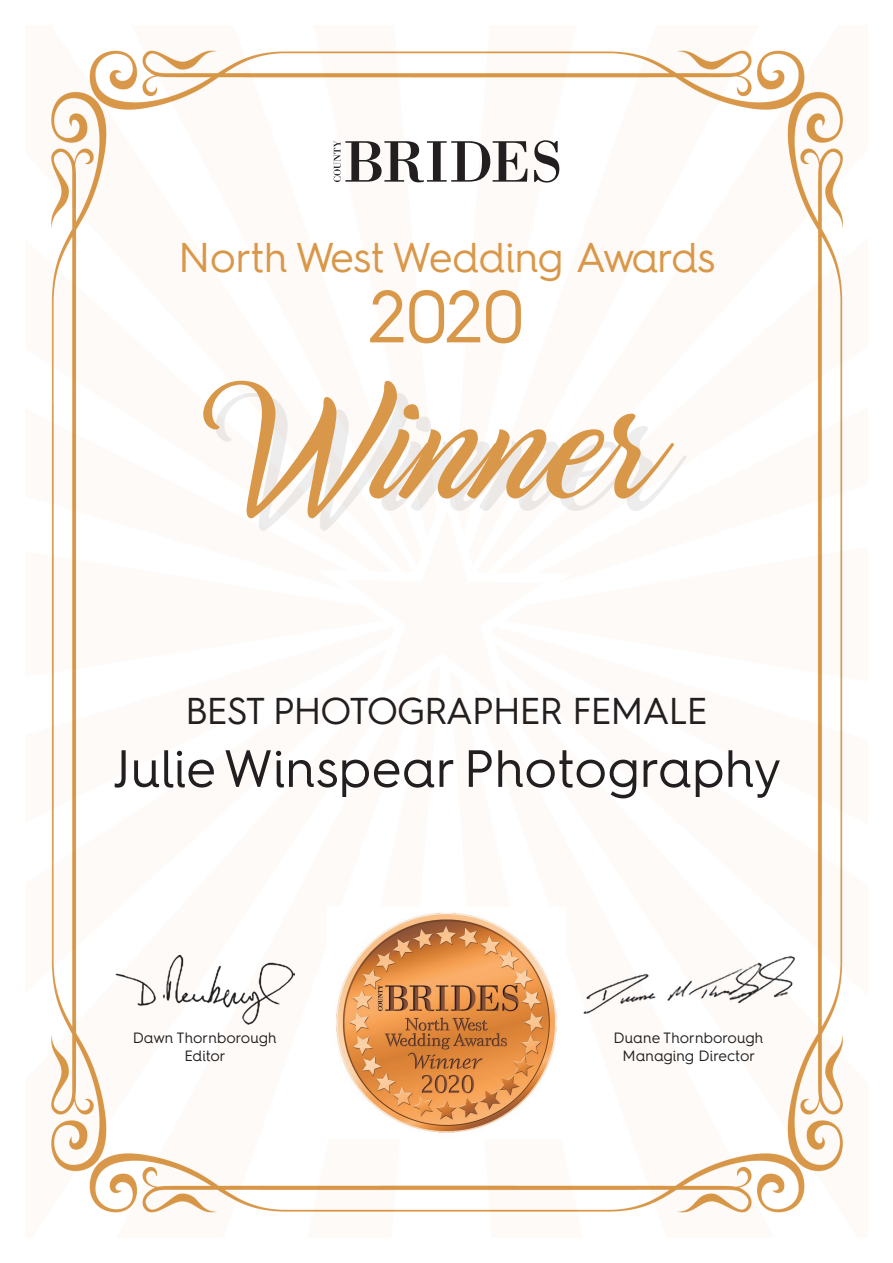
<style>
.page{position:relative;width:893px;height:1263px;background:#fff}
.page>*{position:absolute;margin:0;border:0;box-sizing:border-box;transform-origin:0 0}
.t1{font:116.1px "Marguerite";letter-spacing:.01em;color:#d99849}
.t2{font:73.5px "Hurme Geometric Sans 4";color:#d99849}
.t3{font:52.5px "Hurme Geometric Sans 4";color:#231f20}
.t4{font:41.7px "Hurme Geometric Sans 4";letter-spacing:-.03em;color:#d99849}
.t5{font:37.5px "Hurme Geometric Sans 4";letter-spacing:-.04em;color:#231f20}
.t6{font:15px/18px "Hurme Geometric Sans 4";color:#231f20;text-align:center}
</style>
<div class="page">
<img style="left:51px;top:50px;width:792px;height:1163px">
<div style="left:216px;top:393px;width:471px;height:138px;background:#231f20;opacity:.08"></div>
<svg style="left:534px;top:140px;width:25px;height:43px"></svg>
<svg style="left:334px;top:141px;width:193px;height:41px"></svg>
<img style="left:328px;top:907px;width:237px;height:232px">
<img style="left:115px;top:955px;width:179px;height:69px">
<img style="left:582px;top:950px;width:213px;height:68px">
<h3 class="t4" style="left:178px;top:228px;width:539px">North West Wedding Awards</h3>
<h2 class="t2" style="left:368px;top:265px;width:158px">2020</h2>
<h1 class="t1" style="left:240px;top:391px;width:414px">Winner</h1>
<p class="t5" style="left:185px;top:685px;width:524px">BEST PHOTOGRAPHER FEMALE</p>
<p class="t3" style="left:113px;top:732px;width:669px">Julie Winspear Photography</p>
<p class="t6" style="left:133px;top:1028px;width:146px">Dawn Thornborough<br>Editor</p>
<p class="t6" style="left:614px;top:1028px;width:151px">Duane Thornborough<br>Managing Director</p>
</div>
